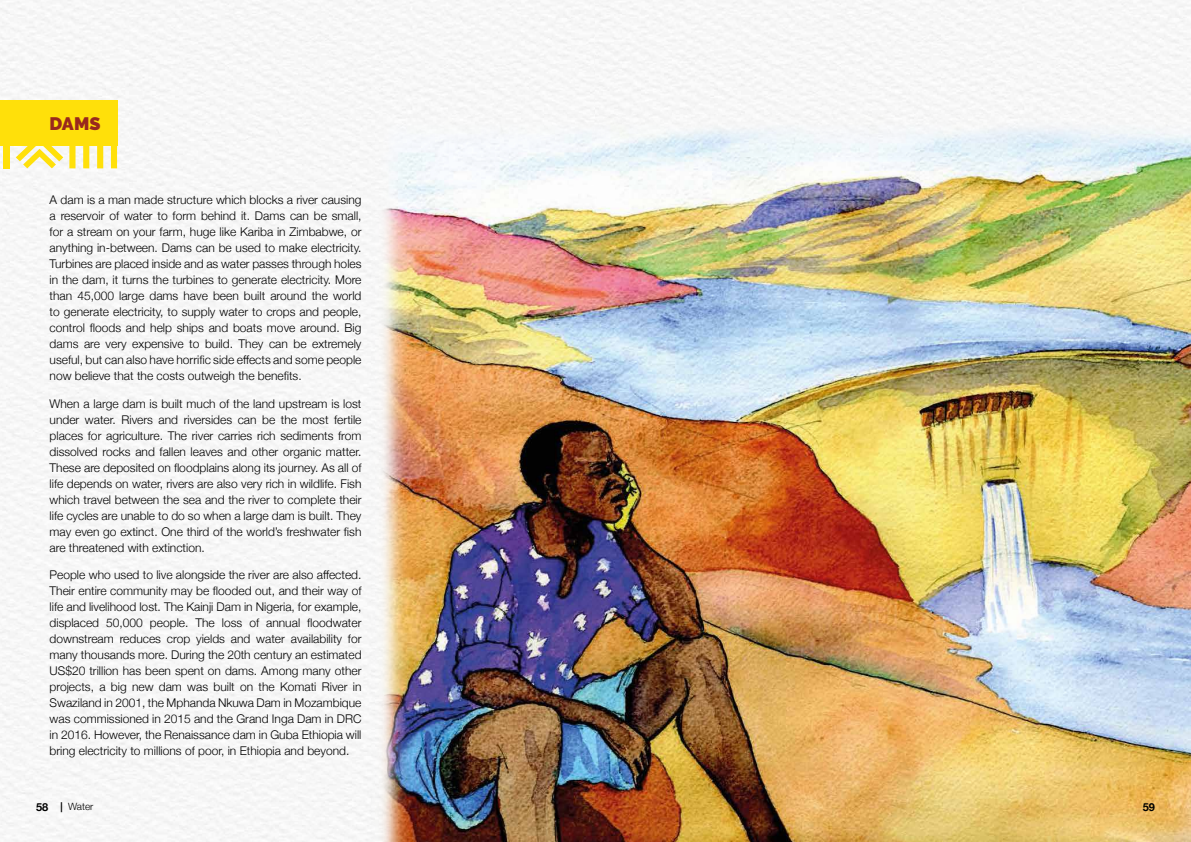
<style>
.page{position:relative;width:1191px;height:842px;background:#fff}
.page>*{position:absolute;margin:0;border:0;box-sizing:border-box;transform-origin:0 0}
.t1{font:900 18px "Raleway";color:#99291d}
.t2{font:300 12px/16px "Helvetica Neue";color:#000;text-align:justify}
.t3{font:700 11px "Helvetica Neue";color:#000}
.t4{font:300 10px "Helvetica Neue";color:#000}
.s1{font-weight:700}
</style>
<div class="page">
<img style="left:0;top:0;width:1191px;height:842px">
<img style="left:361px;top:97px;width:830px;height:745px">
<div style="left:0;top:100px;width:117px;height:46px;background:#ffe00a"></div>
<svg style="left:16px;top:146px;width:47px;height:22px"></svg>
<svg style="left:69px;top:146px;width:48px;height:22px"></svg>
<div style="left:3px;top:123px;width:7px;height:45px;background:#ffe00a"></div>
<h1 class="t1" style="left:50px;top:113px;width:52px">DAMS</h1>
<p class="t2" style="left:50px;top:191px;width:313px">A dam is a man made structure which blocks a river causing a reservoir of water to form behind it. Dams can be small, for a stream on your farm, huge like Kariba in Zimbabwe, or anything in-between. Dams can be used to make electricity.<br>Turbines are placed inside and as water passes through holes in the dam, it turns the turbines to generate electricity. More than 45,000 large dams have been built around the world to generate electricity, to supply water to crops and people, control floods and help ships and boats move around. Big dams are very expensive to build. They can be extremely useful, but can also have horrific side effects and some people now believe that the costs outweigh the benefits.</p>
<p class="t2" style="left:50px;top:394px;width:313px">When a large dam is built much of the land upstream is lost under water. Rivers and riversides can be the most fertile places for agriculture. The river carries rich sediments from dissolved rocks and fallen leaves and other organic matter.<br>These are deposited on floodplains along its journey. As all of life depends on water, rivers are also very rich in wildlife. Fish which travel between the sea and the river to complete their life cycles are unable to do so when a large dam is built. They may even go extinct. One third of the world’s freshwater fish are threatened with extinction.</p>
<p class="t2" style="left:50px;top:566px;width:313px">People who used to live alongside the river are also affected.<br>Their entire community may be flooded out, and their way of life and livelihood lost. The Kainji Dam in Nigeria, for example, displaced 50,000 people. The loss of annual floodwater downstream reduces crop yields and water availability for many thousands more. During the 20th century an estimated US$20 trillion has been spent on dams. Among many other projects, a big new dam was built on the Komati River in Swaziland in 2001, the Mphanda Nkuwa Dam in Mozambique was commissioned in 2015 and the Grand Inga Dam in DRC in 2016. However, the Renaissance dam in Guba Ethiopia will bring electricity to millions of poor, in Ethiopia and beyond.</p>
<p class="t4" style="left:60px;top:799px;width:34px"><span class="s1">|</span> Water</p>
<p class="t3" style="left:36px;top:799px;width:14px">58</p>
<p class="t3" style="left:1142px;top:799px;width:14px">59</p>
</div>
